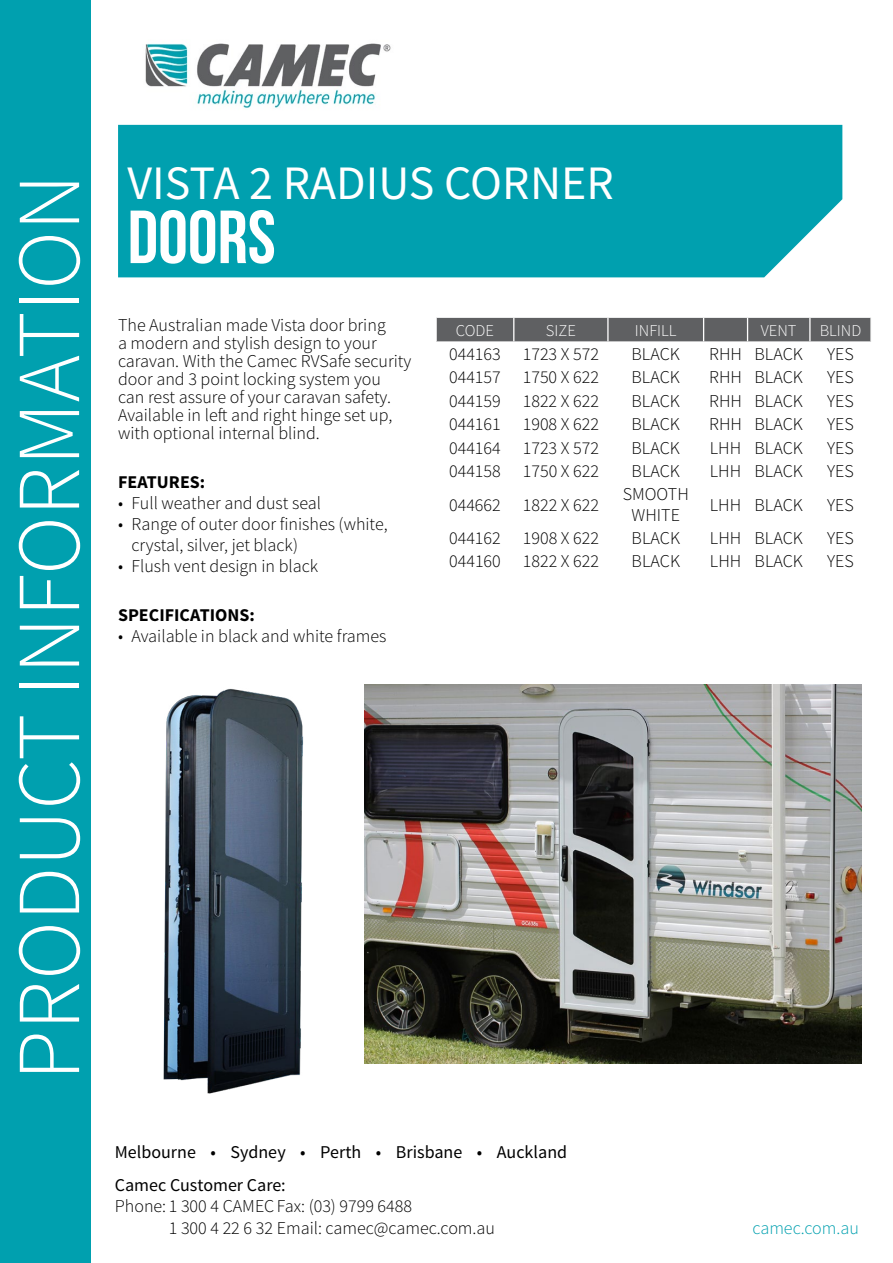
<style>
.page{position:relative;width:893px;height:1263px;background:#fff}
.page>*{position:absolute;margin:0;border:0;box-sizing:border-box;transform-origin:0 0}
.t1{font:300 90px "Source Sans Pro";color:#fff}
.t2{font:75px "Bebas Neue";color:#fff}
.t3{font:48px "Source Sans Pro";color:#fff}
.t4{font:300 18px/18px "Source Sans Pro";color:#000}
.t5{font:18px/32.8px "Source Sans Pro";color:#000}
.t6{font:700 18px "Source Sans Pro";color:#000}
.t7{font:300 18px "Source Sans Pro";color:#00a0af}
.t8{font:300 16.5px "Source Sans Pro";color:#fff}
</style>
<div class="page">
<div style="left:0;top:0;width:91px;height:1263px;background:#00a0af"></div>
<img style="left:145px;top:43px;width:246px;height:66px">
<div style="left:118px;top:125px;width:724px;height:152px;background:#00a0af"></div>
<img style="left:365px;top:685px;width:496px;height:378px">
<img style="left:163px;top:688px;width:140px;height:406px">
<div style="left:436px;top:318px;width:435px;height:23px;background:#5f6062"></div>
<h1 class="t1" style="left:-5px;top:1080px;width:908px;rotate:-90deg">PRODUCT INFORMATION</h1>
<h3 class="t3" style="left:128px;top:153px;width:488px">VISTA 2 RADIUS CORNER</h3>
<h2 class="t2" style="left:128px;top:196px;width:150px">DOORS</h2>
<p class="t4" style="left:118px;top:316px;width:295px">The Australian made Vista door bring<br>a modern and stylish design to your caravan. With the Camec RVSafe security door and 3 point locking system you can rest assure of your caravan safety.<br>Available in left and right hinge set up, with optional internal blind.</p>
<p class="t6" style="left:118px;top:471px;width:89px">FEATURES:</p>
<p class="t4" style="left:118px;top:494px;width:204px">• Full weather and dust seal</p>
<p class="t4" style="left:132px;top:514px;width:258px;line-height:21px;text-indent:-14px">• Range of outer door finishes (white, crystal, silver, jet black)</p>
<p class="t4" style="left:118px;top:557px;width:202px">• Flush vent design in black</p>
<p class="t6" style="left:118px;top:603px;width:138px">SPECIFICATIONS:</p>
<p class="t4" style="left:118px;top:627px;width:270px">• Available in black and white frames</p>
<p class="t8" style="left:456px;top:320px;width:40px">CODE</p>
<p class="t8" style="left:546px;top:320px;width:31px">SIZE</p>
<p class="t8" style="left:635px;top:320px;width:43px">INFILL</p>
<p class="t8" style="left:761px;top:320px;width:37px">VENT</p>
<p class="t8" style="left:820px;top:320px;width:43px">BLIND</p>
<p class="t4" style="left:449px;top:345px;width:151px">044163 1723 X 572</p>
<p class="t4" style="left:632px;top:345px;width:50px">BLACK</p>
<p class="t4" style="left:709px;top:345px;width:95px">RHH BLACK</p>
<p class="t4" style="left:827px;top:345px;width:28px">YES</p>
<p class="t4" style="left:449px;top:368px;width:151px">044157 1750 X 622</p>
<p class="t4" style="left:632px;top:368px;width:50px">BLACK</p>
<p class="t4" style="left:709px;top:368px;width:95px">RHH BLACK</p>
<p class="t4" style="left:827px;top:368px;width:28px">YES</p>
<p class="t4" style="left:449px;top:392px;width:151px">044159 1822 X 622</p>
<p class="t4" style="left:632px;top:392px;width:50px">BLACK</p>
<p class="t4" style="left:709px;top:392px;width:95px">RHH BLACK</p>
<p class="t4" style="left:827px;top:392px;width:28px">YES</p>
<p class="t4" style="left:449px;top:415px;width:151px">044161 1908 X 622</p>
<p class="t4" style="left:632px;top:415px;width:50px">BLACK</p>
<p class="t4" style="left:709px;top:415px;width:95px">RHH BLACK</p>
<p class="t4" style="left:827px;top:415px;width:28px">YES</p>
<p class="t4" style="left:449px;top:439px;width:151px">044164 1723 X 572</p>
<p class="t4" style="left:632px;top:439px;width:50px">BLACK</p>
<p class="t4" style="left:710px;top:439px;width:95px">LHH BLACK</p>
<p class="t4" style="left:827px;top:439px;width:28px">YES</p>
<p class="t4" style="left:449px;top:462px;width:151px">044158 1750 X 622</p>
<p class="t4" style="left:632px;top:462px;width:50px">BLACK</p>
<p class="t4" style="left:710px;top:462px;width:95px">LHH BLACK</p>
<p class="t4" style="left:827px;top:462px;width:28px">YES</p>
<p class="t4" style="left:449px;top:496px;width:151px">044662 1822 X 622</p>
<p class="t4" style="left:623px;top:484px;width:68px;line-height:21px;text-align:center">SMOOTH<br>WHITE</p>
<p class="t4" style="left:710px;top:496px;width:95px">LHH BLACK</p>
<p class="t4" style="left:827px;top:496px;width:28px">YES</p>
<p class="t4" style="left:449px;top:529px;width:151px">044162 1908 X 622</p>
<p class="t4" style="left:632px;top:529px;width:50px">BLACK</p>
<p class="t4" style="left:710px;top:529px;width:95px">LHH BLACK</p>
<p class="t4" style="left:827px;top:529px;width:28px">YES</p>
<p class="t4" style="left:449px;top:552px;width:151px">044160 1822 X 622</p>
<p class="t4" style="left:632px;top:552px;width:50px">BLACK</p>
<p class="t4" style="left:710px;top:552px;width:95px">LHH BLACK</p>
<p class="t4" style="left:827px;top:552px;width:28px">YES</p>
<p class="t5" style="left:115px;top:1135px;width:454px">Melbourne • Sydney • Perth • Brisbane • Auckland<br>Camec Customer Care:</p>
<p class="t4" style="left:169px;top:1195px;width:328px;line-height:21.6px;text-indent:-54px">Phone: 1 300 4 CAMECFax: (03) 9799 6488<br>1 300 4 22 6 32 Email: camec@camec.com.au</p>
<p class="t7" style="left:752px;top:1217px;width:108px">camec.com.au</p>
</div>
